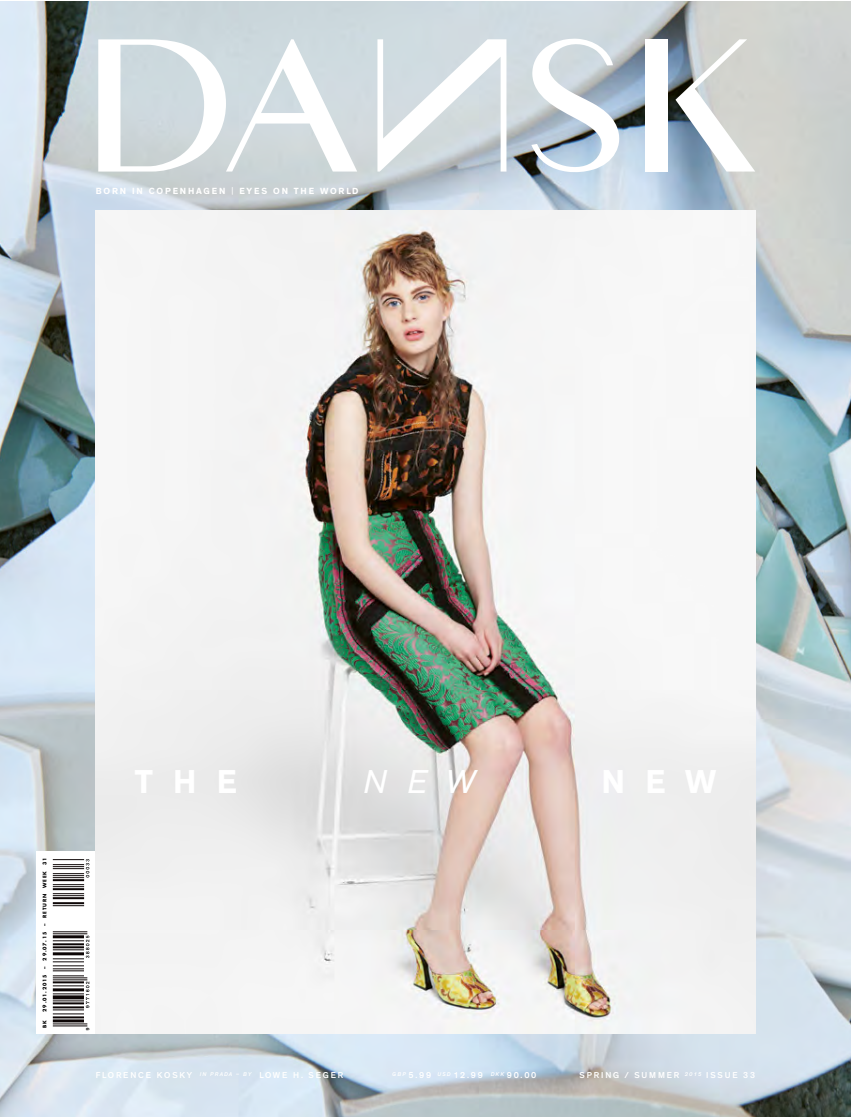
<style>
.page{position:relative;width:851px;height:1117px;background:#fff}
.page>*{position:absolute;margin:0;border:0;box-sizing:border-box;transform-origin:0 0}
.t1{font:700 33.75px "Theinhardt";color:#fff}
.t2{font:italic 33.75px "Theinhardt";color:#fff}
.t3{font:700 9.12px "Theinhardt";letter-spacing:.2em;color:#fff}
.t4{font:500 8.75px "Theinhardt";letter-spacing:.215em;color:#fff}
.t5{font:700 4.88px "Futura";letter-spacing:.17em;color:#000}
.s1{font-weight:400}
</style>
<div class="page">
<img style="left:0;top:1px;width:850px;height:1115px">
<div style="left:36px;top:851px;width:60px;height:182px;background:#fff"></div>
<svg style="left:531px;top:39px;width:93px;height:135px"></svg>
<svg style="left:98px;top:39px;width:259px;height:132px"></svg>
<svg style="left:377px;top:39px;width:129px;height:132px"></svg>
<div style="left:645px;top:39px;width:22px;height:132px;background:#fff"></div>
<svg style="left:675px;top:39px;width:80px;height:132px"></svg>
<img style="left:96px;top:210px;width:659px;height:823px">
<svg style="left:53px;top:931px;width:36px;height:99px"></svg>
<svg style="left:86px;top:859px;width:3px;height:18px"></svg>
<hr style="left:53px;top:858px;width:31px;height:1px;background:#0d0606">
<hr style="left:53px;top:863px;width:31px;height:1px;background:#0d0606">
<hr style="left:53px;top:865px;width:31px;height:1px;background:#0d0606">
<hr style="left:53px;top:867px;width:31px;height:1px;background:#0d0606">
<hr style="left:53px;top:872px;width:31px;height:1px;background:#0d0606">
<hr style="left:53px;top:874px;width:31px;height:1px;background:#0d0606">
<hr style="left:53px;top:876px;width:31px;height:1px;background:#0d0606">
<hr style="left:53px;top:878px;width:31px;height:2px;background:#0d0606">
<hr style="left:53px;top:883px;width:31px;height:1px;background:#0d0606">
<hr style="left:53px;top:885px;width:31px;height:1px;background:#0d0606">
<hr style="left:53px;top:887px;width:31px;height:2px;background:#0d0606">
<hr style="left:53px;top:892px;width:31px;height:1px;background:#0d0606">
<hr style="left:53px;top:894px;width:31px;height:1px;background:#0d0606">
<hr style="left:53px;top:896px;width:31px;height:2px;background:#0d0606">
<hr style="left:53px;top:901px;width:31px;height:2px;background:#0d0606">
<hr style="left:53px;top:905px;width:31px;height:1px;background:#0d0606">
<p class="t3" style="left:96px;top:185px;width:264px">BORN IN COPENHAGEN <span class="s1">|</span> EYES ON THE WORLD</p>
<p class="t5" style="left:41px;top:1011px;width:155px;rotate:-90deg">29.01.2015 – 29.07.15 – RETURN WEEK 31</p>
<p class="t5" style="left:41px;top:1027px;width:9px;rotate:-90deg">BK</p>
<h1 class="t1" style="left:135px;top:760px;width:104px">THE</h1>
<h1 class="t2" style="left:363px;top:761px;width:113px">NEW</h1>
<p class="t4" style="left:96px;top:1069px;width:249px">FLORENCE KOSKY <sup>IN</sup> <sup>PRADA</sup> <sup>–</sup> <sup>BY</sup> LOWE H. SEGER</p>
<p class="t4" style="left:392px;top:1069px;width:146px"><sup>GBP</sup> 5.99 <sup>USD</sup> 12.99 <sup>DKK</sup> 90.00</p>
<p class="t4" style="left:579px;top:1069px;width:177px">SPRING / SUMMER <sup>2015</sup> ISSUE 33</p>
</div>
